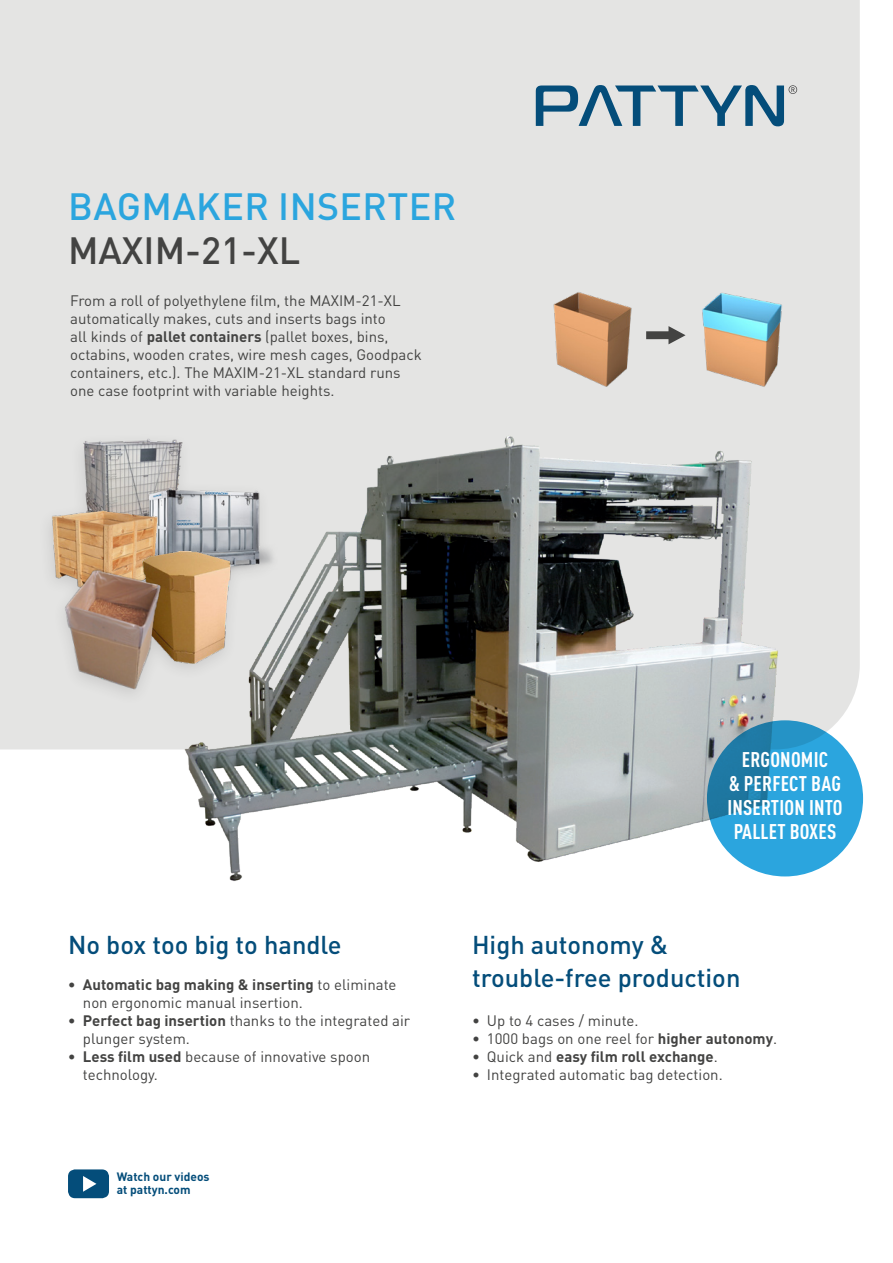
<style>
.page{position:relative;width:893px;height:1263px;background:#fff}
.page>*{position:absolute;margin:0;border:0;box-sizing:border-box;transform-origin:0 0}
.t1{font:500 37.5px "DIN Pro";letter-spacing:.01em;color:#2ba5de}
.t2{font:500 37.5px "DIN Pro";color:#434342}
.t3{font:500 25.5px "DIN Pro";color:#044d7a}
.t4{font:700 21px/24px "DIN Cond";letter-spacing:.01em;color:#fff;text-align:center}
.Machine_description{font:15px/18px "DIN Pro";color:#434342}
.t5{font:700 15px "DIN Pro";color:#434342}
.t6{font:700 12px/13.5px "DIN Pro";color:#044d7a}
.s1{font-weight:700}
.s2{font-weight:400}
</style>
<div class="page">
<div style="left:0;top:0;width:860px;height:749px;background:#e4e4e3"></div>
<svg style="left:536px;top:85px;width:261px;height:41px;background:#94aebd"></svg>
<svg style="left:68px;top:1169px;width:41px;height:29px"></svg>
<img style="left:552px;top:291px;width:81px;height:96px">
<img style="left:701px;top:292px;width:82px;height:96px">
<svg style="left:646px;top:326px;width:39px;height:18px"></svg>
<img style="left:166px;top:415px;width:645px;height:466px">
<svg style="left:707px;top:720px;width:156px;height:156px;background:#2899ce"></svg>
<div style="left:37px;top:431px;width:247px;height:276px;background:#231f20;opacity:.14"></div>
<img style="left:74px;top:429px;width:112px;height:76px">
<img style="left:145px;top:488px;width:132px;height:89px">
<img style="left:47px;top:505px;width:118px;height:98px">
<img style="left:131px;top:552px;width:111px;height:111px">
<img style="left:60px;top:566px;width:107px;height:126px">
<h1 class="t1" style="left:68px;top:181px;width:390px">BAGMAKER INSERTER</h1>
<h1 class="t2" style="left:68px;top:225px;width:234px">MAXIM-21-XL</h1>
<p class="Machine_description" style="left:70px;top:291px;width:353px">From a roll of polyethylene film, the MAXIM-21-XL automatically makes, cuts and inserts bags into<br>all kinds of <span class="s1">pallet containers</span> (pallet boxes, bins, octabins, wooden crates, wire mesh cages, Goodpack containers, etc.). The MAXIM-21-XL standard runs one case footprint with variable heights.</p>
<p class="t3" style="left:68px;top:927px;width:275px">No box too big to handle</p>
<p class="Machine_description" style="left:83px;top:975px;width:315px;text-indent:-15px"><span class="s1">• Automatic bag making &amp; inserting</span> to eliminate non ergonomic manual insertion.</p>
<p class="Machine_description" style="left:83px;top:1011px;width:329px;text-indent:-15px"><span class="s1">• Perfect bag insertion</span> thanks to the integrated air plunger system.</p>
<p class="Machine_description" style="left:83px;top:1047px;width:289px;text-indent:-15px"><span class="s1">• Less film used</span> because of innovative spoon technology.</p>
<p class="t6" style="left:117px;top:1169px;width:94px">Watch our videos at pattyn.com</p>
<p class="t4" style="left:727px;top:747px;width:117px">ERGONOMIC<br>&amp; PERFECT BAG<br>INSERTION INTO<br>PALLET BOXES</p>
<p class="t3" style="left:472px;top:927px;width:198px">High autonomy &amp;</p>
<p class="t3" style="left:472px;top:961px;width:270px">trouble-free production</p>
<p class="Machine_description" style="left:472px;top:1011px;width:168px">• Up to 4 cases / minute.</p>
<p class="Machine_description" style="left:472px;top:1029px;width:307px">• 1000 bags on one reel for <span class="s1">higher autonomy</span>.</p>
<p class="t5" style="left:472px;top:1046px;width:247px"><span class="s2">• Quick and</span> easy film roll exchange<span class="s2">.</span></p>
<p class="Machine_description" style="left:472px;top:1065px;width:252px">• Integrated automatic bag detection.</p>
</div>
